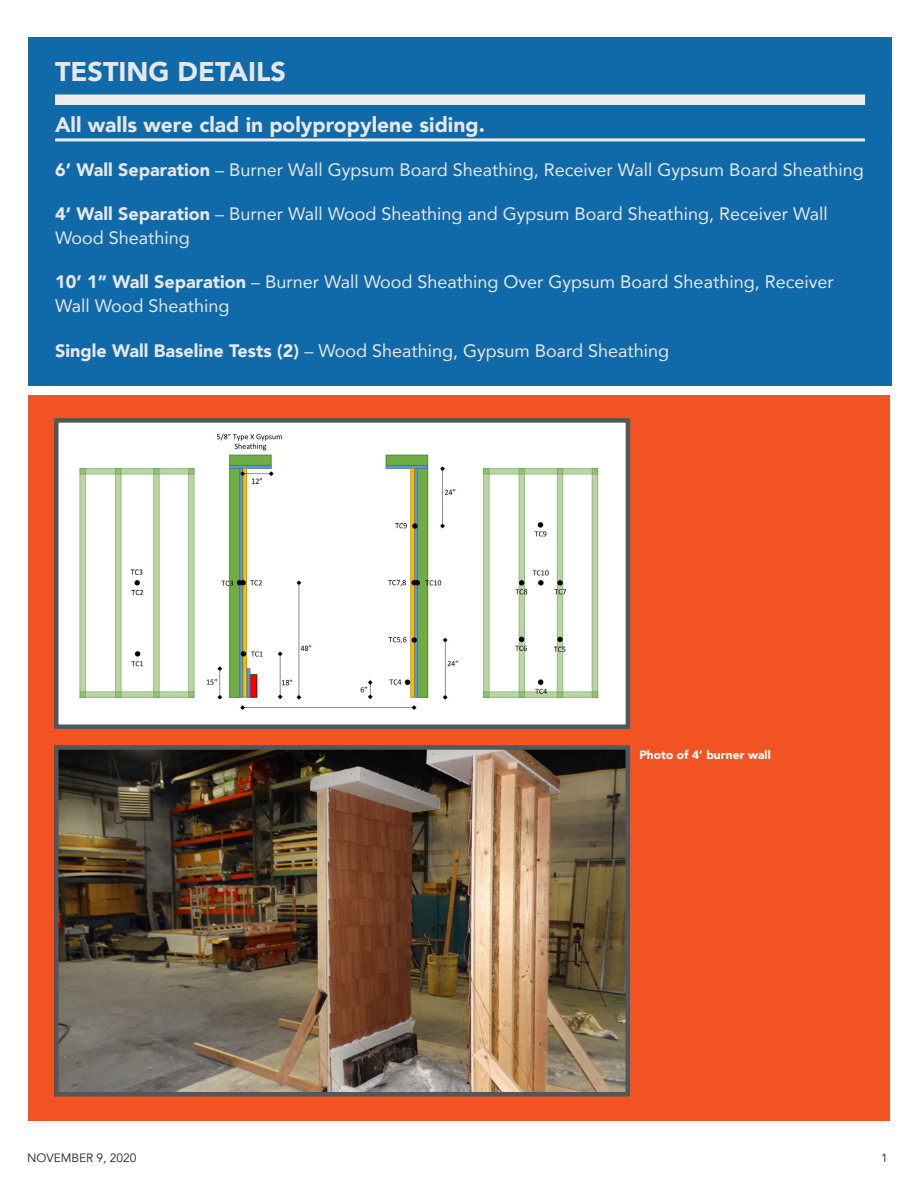
<style>
.page{position:relative;width:918px;height:1188px;background:#fff}
.page>*{position:absolute;margin:0;border:0;box-sizing:border-box;transform-origin:0 0}
.Sub_1_-_primary{font:900 27px "Avenir";color:#e6e7e9}
.Body_copy_-_primary{font:900 21px "Avenir";color:#e6e7e9}
.Body_copy_-_primary-2{font:18px/24px "Avenir";color:#e6e7e9}
.t1{font:900 12px "Avenir";color:#fff}
.t2{font:12px "Avenir";color:#231f20}
.s1{font-weight:900}
</style>
<div class="page">
<div style="left:28px;top:37px;width:864px;height:348px;background:#106aaa"></div>
<div style="left:55px;top:94px;width:810px;height:11px;background:#edecec"></div>
<hr style="left:55px;top:138px;width:810px;height:3px;background:#edecec">
<div style="left:28px;top:395px;width:862px;height:726px;background:#f15422"></div>
<img style="left:59px;top:423px;width:566px;height:301px">
<div style="left:54px;top:418px;width:576px;height:311px;border:4px solid #545759"></div>
<img style="left:59px;top:750px;width:566px;height:342px">
<div style="left:54px;top:745px;width:576px;height:352px;border:4px solid #545759"></div>
<p class="Sub_1_-_primary" style="left:55px;top:48px;width:233px">TESTING DETAILS</p>
<p class="Body_copy_-_primary" style="left:55px;top:106px;width:431px">All walls were clad in polypropylene siding.</p>
<p class="Body_copy_-_primary-2" style="left:55px;top:157px;width:810px"><span class="s1">6’ Wall Separation</span> – Burner Wall Gypsum Board Sheathing, Receiver Wall Gypsum Board Sheathing</p>
<p class="Body_copy_-_primary-2" style="left:55px;top:201px;width:774px"><span class="s1">4’ Wall Separation</span> – Burner Wall Wood Sheathing and Gypsum Board Sheathing, Receiver Wall<br>Wood Sheathing</p>
<p class="Body_copy_-_primary-2" style="left:55px;top:270px;width:780px"><span class="s1">10’ 1” Wall Separation</span> – Burner Wall Wood Sheathing Over Gypsum Board Sheathing, Receiver<br>Wall Wood Sheathing</p>
<p class="Body_copy_-_primary-2" style="left:55px;top:338px;width:616px"><span class="s1">Single Wall Baseline Tests (2)</span> – Wood Sheathing, Gypsum Board Sheathing</p>
<p class="t1" style="left:639px;top:745px;width:133px">Photo of 4’ burner wall</p>
<p class="t2" style="left:27px;top:1151px;width:111px">NOVEMBER 9, 2020</p>
<p class="t2" style="left:881px;top:1151px;width:8px">1</p>
</div>
